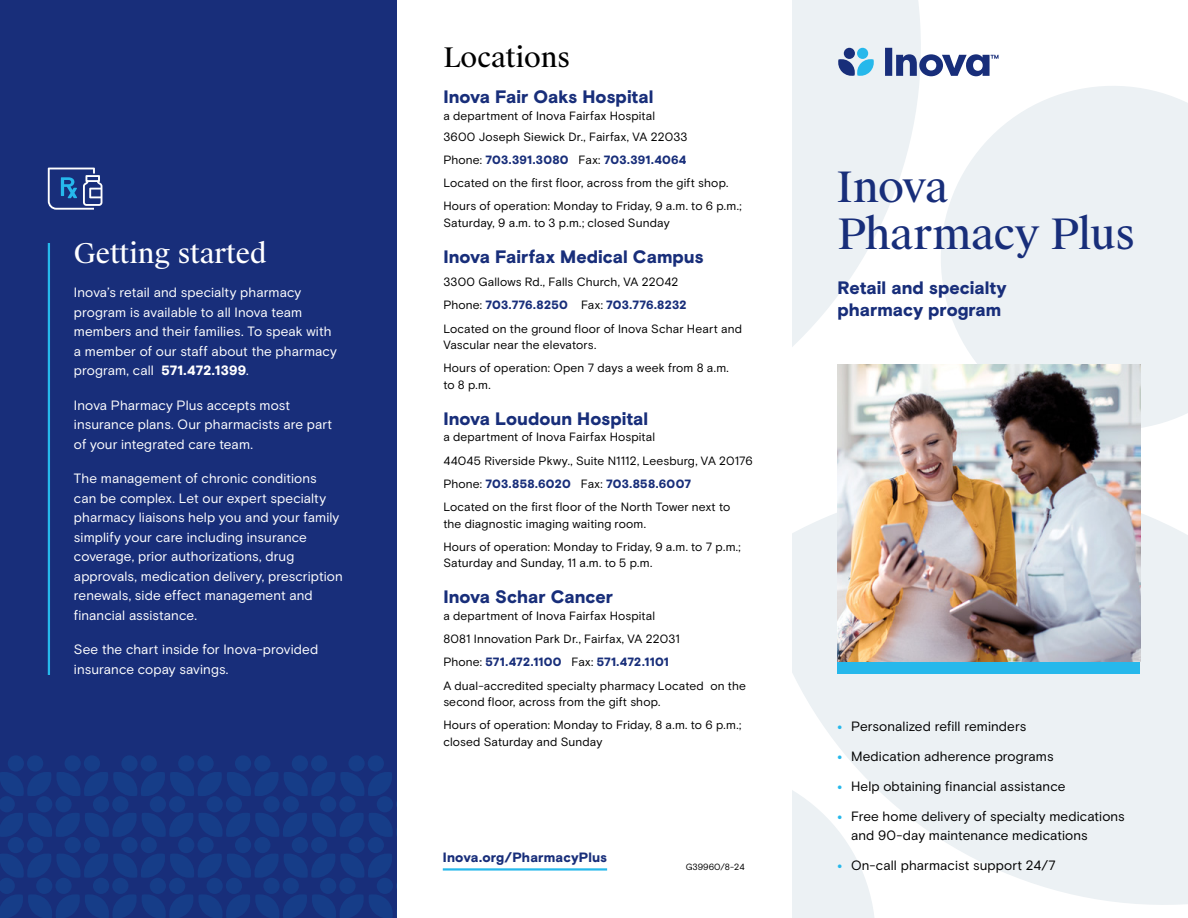
<style>
.page{position:relative;width:1188px;height:918px;background:#fff}
.page>*{position:absolute;margin:0;border:0;box-sizing:border-box;transform-origin:0 0}
.t1{font:42px/46.5px "Suisse Works";letter-spacing:-.01em;color:#182e7a}
.t2{font:27px "Suisse Works";color:#fff}
.t3{font:27px "Suisse Works";color:#000}
.t4{font:900 18px/22.5px "Basis Grotesque Pro";color:#182e7a}
.t5{font:13.5px/19.5px "Basis Grotesque Pro";letter-spacing:.005em;color:#fff}
.t6{font:13.5px/19.5px "Basis Grotesque Pro";letter-spacing:.005em;color:#000}
.t7{font:900 13.5px "Basis Grotesque Pro";letter-spacing:.01em;color:#182e7a}
.t8{font:12px/23.2px "Basis Grotesque Pro";letter-spacing:.01em;color:#000}
.t9{font:9px "Basis Grotesque Pro";color:#000}
.s1{font-weight:900}
.s2{font-weight:900;color:#182e7a}
.s3{font-weight:900;color:#26b8eb}
</style>
<div class="page">
<svg style="left:793px;top:0;width:395px;height:918px;fill:#ecf1f4"></svg>
<svg style="left:838px;top:48px;width:161px;height:28px"></svg>
<div style="left:0;top:0;width:396px;height:918px;background:#182e7a"></div>
<svg style="left:0;top:756px;width:393px;height:162px;fill:#163c87"></svg>
<div style="left:838px;top:662px;width:302px;height:11px;background:#26b8eb"></div>
<img style="left:838px;top:364px;width:302px;height:298px">
<svg style="left:48px;top:168px;width:54px;height:42px"></svg>
<hr style="left:48px;top:243px;width:2px;height:432px;background:#26b8eb">
<hr style="left:443px;top:868px;width:164px;height:3px;background:#26b8eb">
<h2 class="t2" style="left:74px;top:236px;width:194px">Getting started</h2>
<p class="t5" style="left:74px;top:283px;width:264px">Inova’s retail and specialty pharmacy program is available to all Inova team members and their families. To speak with a member of our staff about the pharmacy program, call <span class="s1">571.472.1399</span>.</p>
<p class="t5" style="left:74px;top:395px;width:260px">Inova Pharmacy Plus accepts most insurance plans. Our pharmacists are part of your integrated care team.</p>
<p class="t5" style="left:74px;top:469px;width:270px">The management of chronic conditions<br>can be complex. Let our expert specialty pharmacy liaisons help you and your family simplify your care including insurance coverage, prior authorizations, drug approvals, medication delivery, prescription renewals, side effect management and financial assistance.</p>
<p class="t5" style="left:74px;top:640px;width:246px">See the chart inside for Inova-provided insurance copay savings.</p>
<h2 class="t3" style="left:443px;top:41px;width:128px">Locations</h2>
<h3 class="t4" style="left:443px;top:87px;width:212px">Inova Fair Oaks Hospital</h3>
<p class="t8" style="left:443px;top:105px;width:246px;line-height:21px">a department of Inova Fairfax Hospital<br>3600 Joseph Siewick Dr., Fairfax, VA 22033</p>
<p class="t8" style="left:443px;top:148px;width:300px">Phone: <span class="s2">703.391.3080</span> Fax: <span class="s2">703.391.4064<br></span>Located on the first floor, across from the gift shop.<br>Hours of operation: Monday to Friday, 9 a.m. to 6 p.m.;</p>
<p class="t8" style="left:443px;top:211px;width:228px">Saturday, 9 a.m. to 3 p.m.; closed Sunday</p>
<h3 class="t4" style="left:443px;top:246px;width:262px">Inova Fairfax Medical Campus</h3>
<p class="t8" style="left:443px;top:271px;width:300px">3300 Gallows Rd., Falls Church, VA 22042<br>Phone: <span class="s2">703.776.8250</span> Fax: <span class="s2">703.776.8232<br></span>Located on the ground floor of Inova Schar Heart and</p>
<p class="t8" style="left:443px;top:334px;width:287px">Vascular near the elevators.<br>Hours of operation: Open 7 days a week from 8 a.m.</p>
<p class="t8" style="left:443px;top:373px;width:49px">to 8 p.m.</p>
<h3 class="t4" style="left:443px;top:408px;width:206px">Inova Loudoun Hospital</h3>
<p class="t8" style="left:443px;top:426px;width:311px">a department of Inova Fairfax Hospital<br>44045 Riverside Pkwy., Suite N1112, Leesburg, VA 20176<br>Phone: <span class="s2">703.858.6020</span> Fax: <span class="s2">703.858.6007<br></span>Located on the first floor of the North Tower next to</p>
<p class="t8" style="left:443px;top:512px;width:299px">the diagnostic imaging waiting room.<br>Hours of operation: Monday to Friday, 9 a.m. to 7 p.m.;</p>
<p class="t8" style="left:443px;top:552px;width:211px">Saturday and Sunday, 11 a.m. to 5 p.m.</p>
<h3 class="t4" style="left:443px;top:587px;width:171px">Inova Schar Cancer</h3>
<p class="t8" style="left:443px;top:604px;width:304px">a department of Inova Fairfax Hospital<br>8081 Innovation Park Dr., Fairfax, VA 22031<br>Phone: <span class="s2">571.472.1100</span> Fax: <span class="s2">571.472.1101<br></span>A dual-accredited specialty pharmacy Located on the</p>
<p class="t8" style="left:443px;top:690px;width:300px">second floor, across from the gift shop.<br>Hours of operation: Monday to Friday, 8 a.m. to 6 p.m.;</p>
<p class="t8" style="left:443px;top:730px;width:161px">closed Saturday and Sunday</p>
<h1 class="t1" style="left:837px;top:165px;width:300px">Inova<br>Pharmacy Plus</h1>
<h3 class="t4" style="left:838px;top:277px;width:171px">Retail and specialty pharmacy program</h3>
<p class="t6" style="left:838px;top:717px;width:190px"><span class="s3">•</span> Personalized refill reminders</p>
<p class="t6" style="left:838px;top:747px;width:218px"><span class="s3">•</span> Medication adherence programs</p>
<p class="t6" style="left:838px;top:777px;width:229px"><span class="s3">•</span> Help obtaining financial assistance</p>
<p class="t6" style="left:851px;top:807px;width:275px;text-indent:-14px"><span class="s3">•</span> Free home delivery of specialty medications and 90-day maintenance medications</p>
<p class="t7" style="left:443px;top:849px;width:166px">Inova.org/PharmacyPlus</p>
<p class="t9" style="left:686px;top:862px;width:60px">G39960/8-24</p>
<p class="t6" style="left:838px;top:856px;width:220px"><span class="s3">•</span> On-call pharmacist support 24/7</p>
</div>
